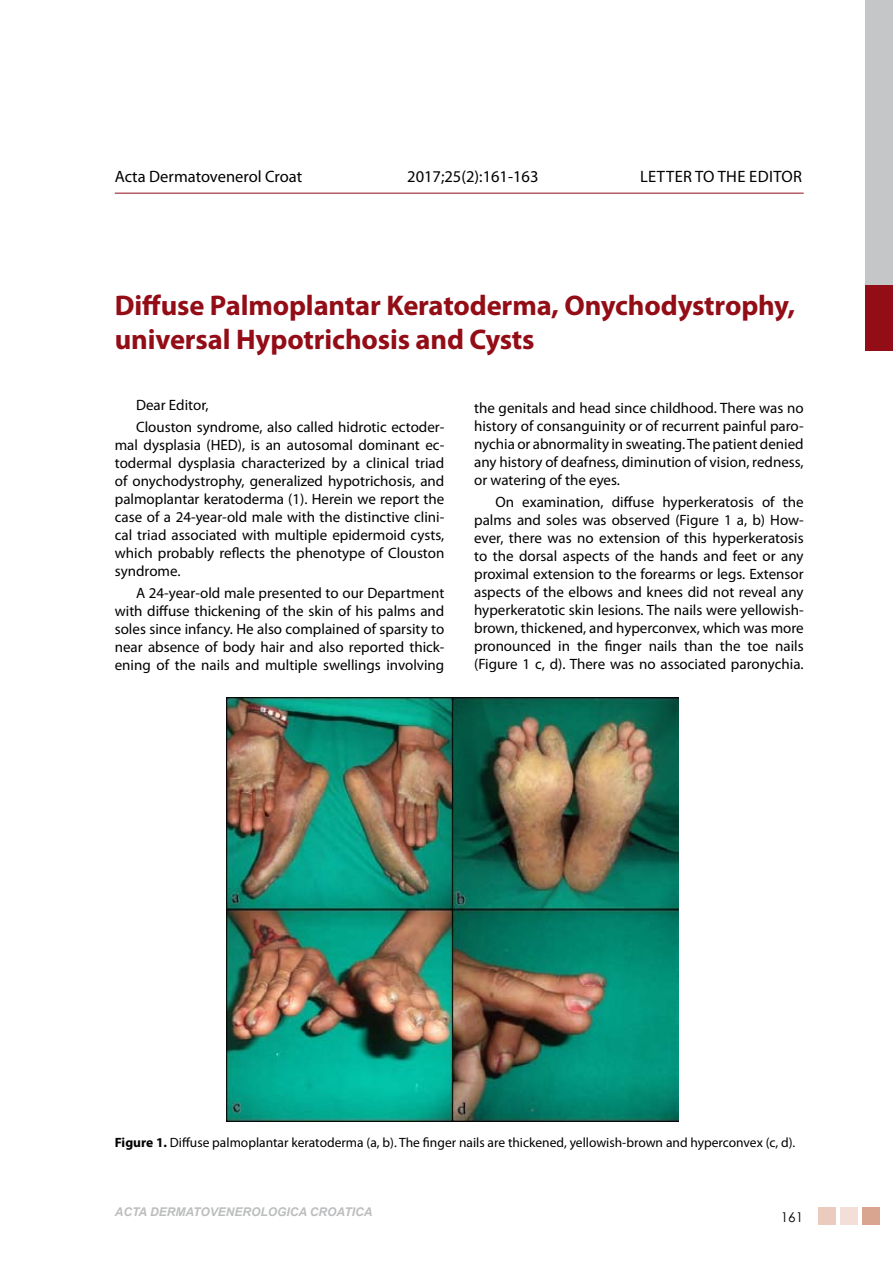
<style>
.page{position:relative;width:893px;height:1263px;background:#fff}
.page>*{position:absolute;margin:0;border:0;box-sizing:border-box;transform-origin:0 0}
.t1{font:700 28.5px/34.2px "Myriad Pro";letter-spacing:-.005em;color:#930d17}
.t2{font:16.5px "Myriad Pro";color:#000}
.t3{font:16.5px "Myriad Pro";letter-spacing:.02em;color:#000}
.t4{font:15px/18px "Myriad Pro";color:#000;text-align:justify}
.t5{font:13.5px "Myriad Pro";color:#000}
.t6{font:13.5px "Century Gothic";color:#000}
.t7{font:italic 700 12px "Arial";color:#bcbdbe}
.s1{font-weight:700}
</style>
<div class="page">
<div style="left:865px;top:0;width:28px;height:322px;background:#c5c6c8"></div>
<div style="left:865px;top:285px;width:28px;height:66px;background:#930d17"></div>
<hr style="left:115px;top:193px;width:689px;height:1px;background:#930d17">
<div style="left:818px;top:1207px;width:18px;height:18px;background:#eacbbe"></div>
<div style="left:840px;top:1207px;width:18px;height:18px;background:#f3dfd7"></div>
<div style="left:863px;top:1207px;width:17px;height:18px;background:#d9a591"></div>
<img style="left:226px;top:697px;width:453px;height:425px">
<p class="t2" style="left:115px;top:167px;width:189px">Acta Dermatovenerol Croat</p>
<p class="t2" style="left:407px;top:167px;width:133px">2017;25(2):161-163</p>
<p class="t3" style="left:640px;top:167px;width:163px">Letter to the ed itor</p>
<h1 class="t1" style="left:115px;top:287px;width:682px">Diffuse Palmoplantar Keratoderma, Onychodystrophy, universal Hypotrichosis and Cysts</h1>
<p class="t4" style="left:136px;top:393px;width:310px;line-height:22.2px">Dear Editor,<br>Clouston syndrome, also called hidrotic ectoder-</p>
<p class="t4" style="left:115px;top:436px;width:331px">mal dysplasia (HED), is an autosomal dominant ec&shy;todermal dysplasia characterized by a clinical triad of onychodystrophy, generalized hypotrichosis, and palmoplantar keratoderma (1). Herein we report the case of a 24-year-old male with the distinctive clini&shy;cal triad associated with multiple epidermoid cysts, which probably reflects the phenotype of Clouston syndrome.</p>
<p class="t4" style="left:115px;top:584px;width:331px;text-indent:21px">A 24-year-old male presented to our Department with diffuse thickening of the skin of his palms and soles since infancy. He also complained of sparsity to near absence of body hair and also reported thick&shy;ening of the nails and multiple swellings involving</p>
<p class="t4" style="left:474px;top:398px;width:331px">the genitals and head since childhood. There was no history of consanguinity or of recurrent painful paro&shy;nychia or abnormality in sweating. The patient denied any history of deafness, diminution of vision, redness, or watering of the eyes.</p>
<p class="t4" style="left:474px;top:493px;width:331px;text-indent:21px">On examination, diffuse hyperkeratosis of the palms and soles was observed (Figure 1 a, b) How&shy;ever, there was no extension of this hyperkeratosis to the dorsal aspects of the hands and feet or any proximal extension to the forearms or legs. Extensor aspects of the elbows and knees did not reveal any hyperkeratotic skin lesions. The nails were yellowish&shy;brown, thickened, and hyperconvex, which was more pronounced in the finger nails than the toe nails (Figure 1 c, d). There was no associated paronychia.</p>
<p class="t5" style="left:115px;top:1134px;width:682px"><span class="s1">Figure 1.</span> Diffuse palmoplantar keratoderma (a, b). The finger nails are thickened, yellowish-brown and hyperconvex (c, d).</p>
<p class="t7" style="left:115px;top:1204px;width:259px">ACTA DERMATOVENEROLOGICA CROATICA</p>
<p class="t6" style="left:781px;top:1207px;width:24px">161</p>
</div>
